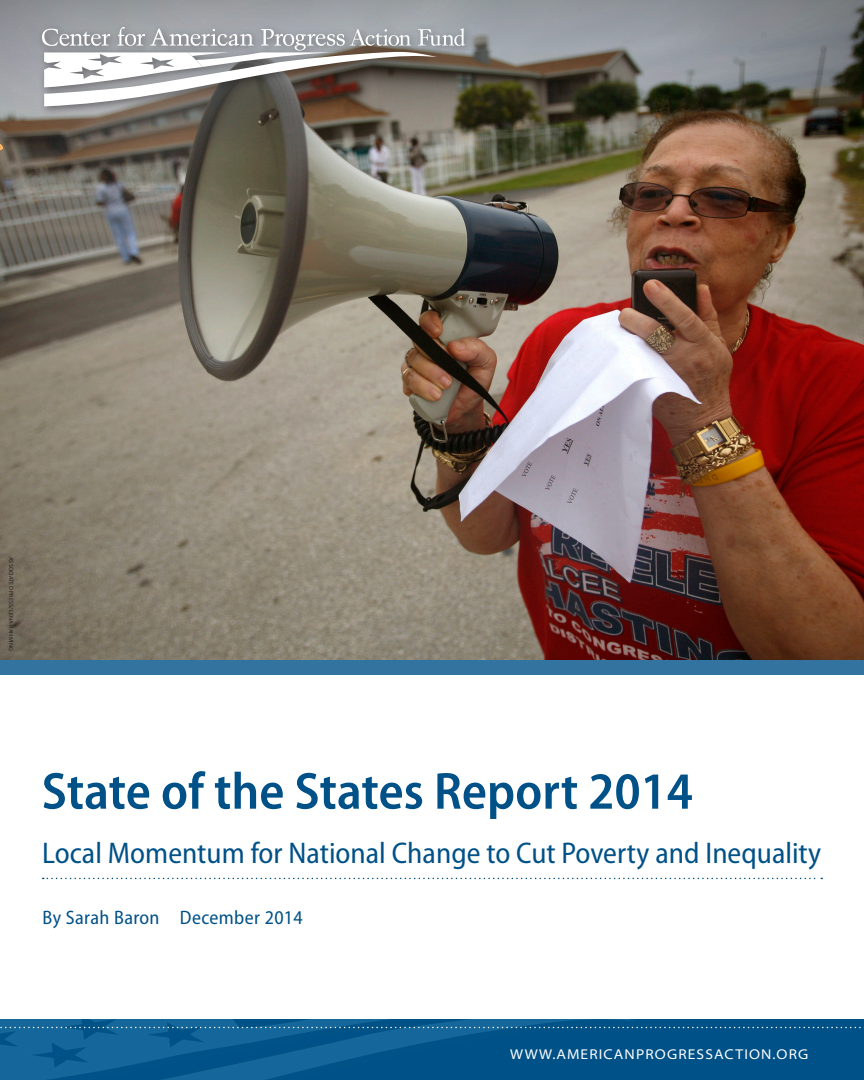
<style>
.page{position:relative;width:864px;height:1080px;background:#fff}
.page>*{position:absolute;margin:0;border:0;box-sizing:border-box;transform-origin:0 0}
.Report_Title{font:600 semi-condensed 52.5px "Myriad Pro";color:#005187}
.Report_Subtitle{font:semi-condensed 30px "Myriad Pro";color:#005187}
.Report_Authors_Date{font:semi-condensed 19.5px "Myriad Pro";letter-spacing:.02em;color:#005187}
.t1{font:semi-expanded 14.25px "Myriad Pro";letter-spacing:.08em;color:#fff}
.t2{font:6px "Myriad Pro";letter-spacing:.02em;color:#231f20}
</style>
<div class="page">
<img style="left:0;top:1019px;width:864px;height:61px">
<img style="left:0;top:148px;width:864px;height:512px">
<div style="left:0;top:660px;width:864px;height:15px;background:#33739f"></div>
<svg style="left:0;top:0;width:864px;height:148px;background:#73716b"></svg>
<svg style="left:0;top:1027px;width:864px;height:1px"></svg>
<div style="left:36px;top:21px;width:438px;height:95px;background:#231f20;opacity:.5"></div>
<svg style="left:42px;top:27px;width:423px;height:79px"></svg>
<svg style="left:43px;top:878px;width:779px;height:1px"></svg>
<p class="t2" style="left:15px;top:557px;width:96px;rotate:90deg">ASSOCIATED PRESS/ LENA RAHMING</p>
<p class="Report_Title" style="left:42px;top:762px;width:653px">State of the States Report 2014</p>
<p class="Report_Subtitle" style="left:42px;top:836px;width:780px">Local Momentum for National Change to Cut Poverty and Inequality</p>
<p class="Report_Authors_Date" style="left:43px;top:907px;width:262px">By Sarah Baron December 2014</p>
<p class="t1" style="left:510px;top:1047px;width:300px">WWW.AMERICANPROGRESSACTION.ORG</p>
</div>
